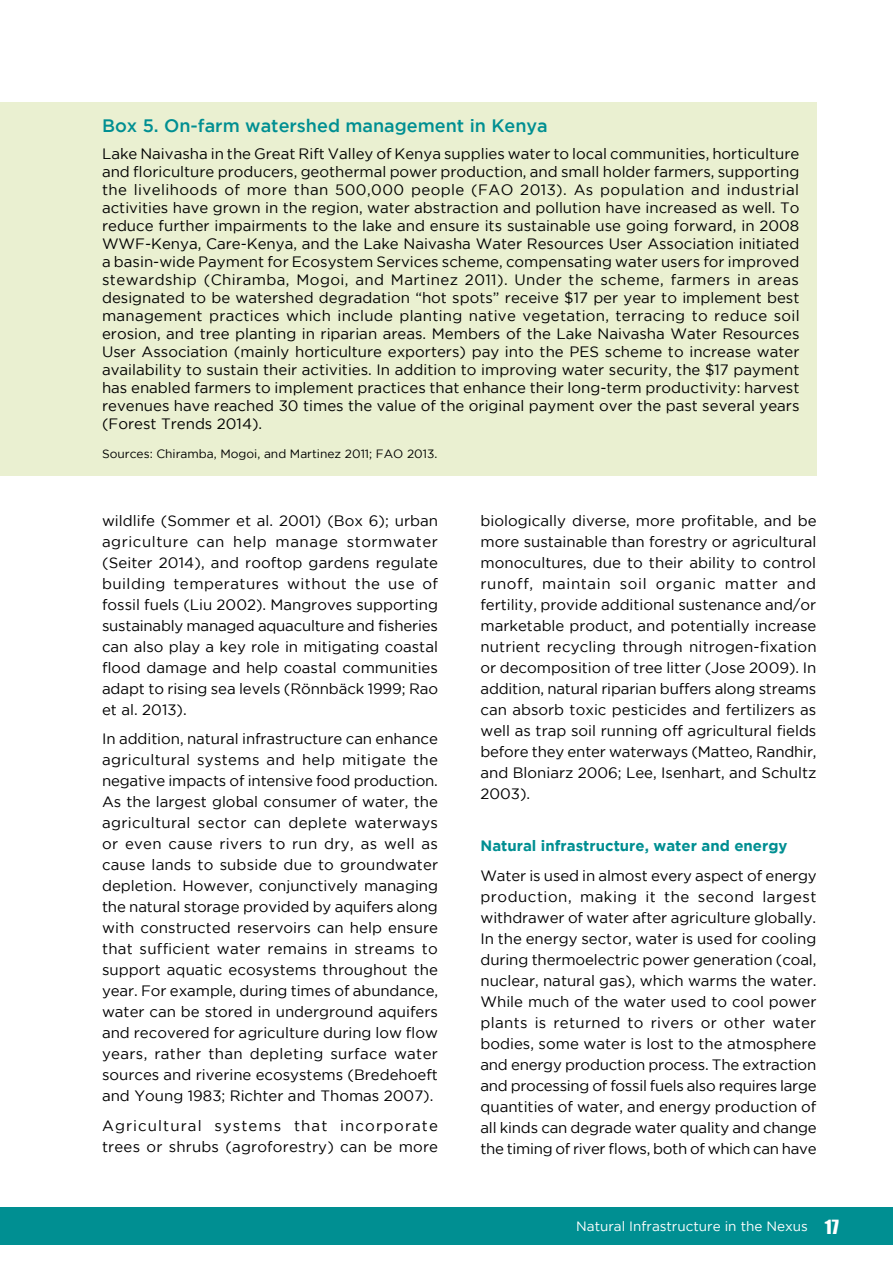
<style>
.page{position:relative;width:893px;height:1263px;background:#fff}
.page>*{position:absolute;margin:0;border:0;box-sizing:border-box;transform-origin:0 0}
.t1{font:500 18px "Gotham";color:#008f92}
.t2{font:15px/21px "Gotham";color:#000;text-align:justify}
.t3{font:15px/21px "Gotham";letter-spacing:.075em;color:#000}
.t4{font:700 15px "Gotham";color:#008f92}
.t5{font:13.5px "Gotham";color:#fff}
.t6{font:12px "Gotham";color:#000}
.s1{font-family:"Impact";font-size:18px}
</style>
<div class="page">
<div style="left:0;top:1208px;width:893px;height:37px;background:#008f92"></div>
<div style="left:0;top:102px;width:816px;height:373px;background:#eaf0d1"></div>
<p class="t1" style="left:102px;top:116px;width:447px">Box 5. On-farm watershed management in Kenya</p>
<p class="t2" style="left:102px;top:144px;width:699px;line-height:18px">Lake Naivasha in the Great Rift Valley of Kenya supplies water to local communities, horticulture and floriculture producers, geothermal power production, and small holder farmers, supporting the livelihoods of more than 500,000 people (FAO 2013). As population and industrial activities have grown in the region, water abstraction and pollution have increased as well. To reduce further impairments to the lake and ensure its sustainable use going forward, in 2008<br>WWF-Kenya, Care-Kenya, and the Lake Naivasha Water Resources User Association initiated a basin-wide Payment for Ecosystem Services scheme, compensating water users for improved stewardship (Chiramba, Mogoi, and Martinez 2011). Under the scheme, farmers in areas designated to be watershed degradation “hot spots” receive $17 per year to implement best management practices which include planting native vegetation, terracing to reduce soil erosion, and tree planting in riparian areas. Members of the Lake Naivasha Water Resources User Association (mainly horticulture exporters) pay into the PES scheme to increase water availability to sustain their activities. In addition to improving water security, the $17 payment has enabled farmers to implement practices that enhance their long-term productivity: harvest revenues have reached 30 times the value of the original payment over the past several years (Forest Trends 2014).</p>
<p class="t6" style="left:102px;top:447px;width:337px">Sources: Chiramba, Mogoi, and Martinez 2011; FAO 2013.</p>
<p class="t2" style="left:102px;top:509px;width:338px">wildlife (Sommer et al. 2001) (Box 6); urban agriculture can help manage stormwater (Seiter 2014), and rooftop gardens regulate building temperatures without the use of fossil fuels (Liu 2002). Mangroves supporting sustainably managed aquaculture and fisheries can also play a key role in mitigating coastal flood damage and help coastal communities adapt to rising sea levels (Rönnbäck 1999; Rao et al. 2013).</p>
<p class="t2" style="left:102px;top:728px;width:338px">In addition, natural infrastructure can enhance agricultural systems and help mitigate the negative impacts of intensive food production.<br>As the largest global consumer of water, the agricultural sector can deplete waterways or even cause rivers to run dry, as well as cause lands to subside due to groundwater depletion. However, conjunctively managing the natural storage provided by aquifers along with constructed reservoirs can help ensure that sufficient water remains in streams to support aquatic ecosystems throughout the year. For example, during times of abundance, water can be stored in underground aquifers and recovered for agriculture during low flow years, rather than depleting surface water sources and riverine ecosystems (Bredehoeft and Young 1983; Richter and Thomas 2007).</p>
<p class="t3" style="left:102px;top:1114px;width:338px">Agricultural systems that incorporate trees or shrubs (agroforestry) can be more</p>
<p class="t2" style="left:480px;top:509px;width:338px">biologically diverse, more profitable, and be more sustainable than forestry or agricultural monocultures, due to their ability to control runoff, maintain soil organic matter and fertility, provide additional sustenance and/or marketable product, and potentially increase nutrient recycling through nitrogen-fixation or decomposition of tree litter (Jose 2009). In addition, natural riparian buffers along streams can absorb toxic pesticides and fertilizers as well as trap soil running off agricultural fields before they enter waterways (Matteo, Randhir, and Bloniarz 2006; Lee, Isenhart, and Schultz 2003).</p>
<p class="t4" style="left:480px;top:837px;width:308px">Natural infrastructure, water and energy</p>
<p class="t2" style="left:480px;top:864px;width:338px">Water is used in almost every aspect of energy production, making it the second largest withdrawer of water after agriculture globally.<br>In the energy sector, water is used for cooling during thermoelectric power generation (coal, nuclear, natural gas), which warms the water.<br>While much of the water used to cool power plants is returned to rivers or other water bodies, some water is lost to the atmosphere and energy production process. The extraction and processing of fossil fuels also requires large quantities of water, and energy production of all kinds can degrade water quality and change the timing of river flows, both of which can have</p>
<p class="t5" style="left:576px;top:1219px;width:264px">Natural Infrastructure in the Nexus <span class="s1">17</span></p>
</div>
